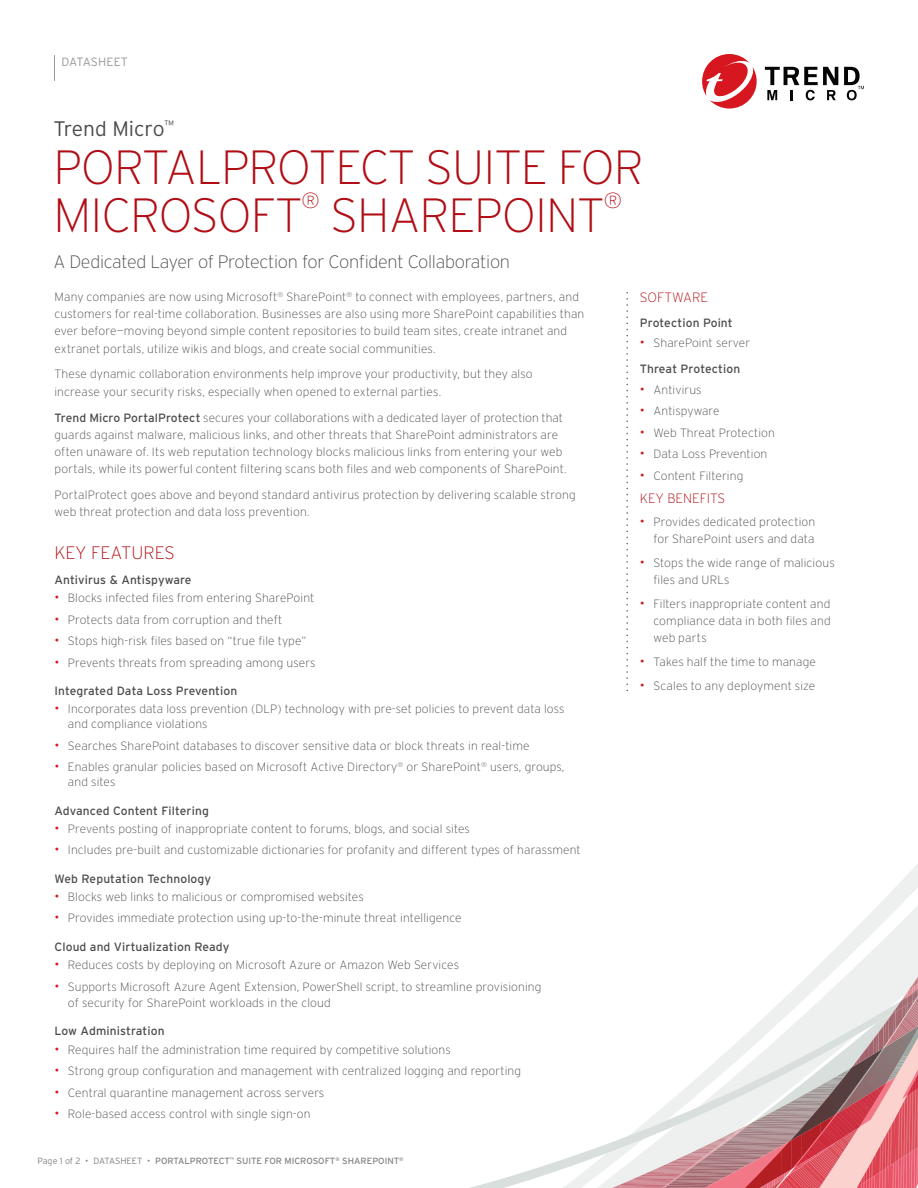
<style>
.page{position:relative;width:918px;height:1188px;background:#fff}
.page>*{position:absolute;margin:0;border:0;box-sizing:border-box;transform-origin:0 0}
.t1{font:200 48px/48px "Interstate";letter-spacing:-.02em;color:#b00d15}
.t2{font:200 21.9px "Interstate";color:#b00d15}
.t3{font:300 21px "Interstate";color:#4b4c4d}
.t4{font:200 18px "Interstate";letter-spacing:-.015em;color:#4b4c4d}
.t5{font:200 18px "Interstate";color:#b00d15}
.t6{font:200 13.5px "Interstate";color:#b00d15}
.t7{font:200 12px/17.2px "Interstate";letter-spacing:.01em;color:#4b4c4d}
.t8{font:12px "Interstate";letter-spacing:.01em;color:#4b4c4d}
.t9{font:300 12px "Interstate";letter-spacing:.005em;color:#97999c}
.t10{font:9px "Interstate";color:#808285}
.s1{font-weight:400}
.s2{font-weight:300;font-size:13.5px;color:#d7171f}
.s3{font-weight:300}
</style>
<div class="page">
<svg style="left:54px;top:55px;width:1px;height:26px"></svg>
<svg style="left:765px;top:67px;width:73px;height:33px"></svg>
<svg style="left:844px;top:67px;width:20px;height:33px"></svg>
<svg style="left:702px;top:54px;width:55px;height:55px"></svg>
<svg style="left:470px;top:864px;width:448px;height:324px"></svg>
<svg style="left:626px;top:293px;width:2px;height:397px"></svg>
<p class="t9" style="left:62px;top:55px;width:68px">DATASHEET</p>
<h3 class="t3" style="left:53px;top:116px;width:122px">Trend Micro<sup>™</sup></h3>
<h1 class="t1" style="left:53px;top:143px;width:592px">PORTALPROTECT SUITE FOR<br>MICROSOFT</h1>
<h2 class="t2" style="left:302px;top:187px;width:20px">®</h2>
<h1 class="t1" style="left:331px;top:191px;width:276px">SHAREPOINT</h1>
<h2 class="t2" style="left:604px;top:187px;width:20px">®</h2>
<h3 class="t4" style="left:53px;top:251px;width:458px">A Dedicated Layer of Protection for Confident Collaboration</h3>
<p class="t7" style="left:54px;top:288px;width:531px">Many companies are now using Microsoft<sup>®</sup> SharePoint<sup>®</sup> to connect with employees, partners, and customers for real-time collaboration. Businesses are also using more SharePoint capabilities than ever before—moving beyond simple content repositories to build team sites, create intranet and extranet portals, utilize wikis and blogs, and create social communities.</p>
<p class="t7" style="left:54px;top:366px;width:480px">These dynamic collaboration environments help improve your productivity, but they also increase your security risks, especially when opened to external parties.</p>
<p class="t7" style="left:54px;top:409px;width:514px"><span class="s1">Trend Micro PortalProtect</span> secures your collaborations with a dedicated layer of protection that guards against malware, malicious links, and other threats that SharePoint administrators are often unaware of. Its web reputation technology blocks malicious links from entering your web portals, while its powerful content filtering scans both files and web components of SharePoint.</p>
<p class="t7" style="left:54px;top:486px;width:523px">PortalProtect goes above and beyond standard antivirus protection by delivering scalable strong web threat protection and data loss prevention.</p>
<h3 class="t5" style="left:54px;top:542px;width:122px">KEY FEATURES</h3>
<p class="t8" style="left:54px;top:573px;width:139px">Antivirus &amp; Antispyware</p>
<p class="t7" style="left:54px;top:589px;width:261px"><span class="s2">•</span> Blocks infected files from entering SharePoint</p>
<p class="t7" style="left:54px;top:611px;width:229px"><span class="s2">•</span> Protects data from corruption and theft</p>
<p class="t7" style="left:54px;top:632px;width:253px"><span class="s2">•</span> Stops high-risk files based on “true file type”</p>
<p class="t7" style="left:54px;top:654px;width:263px"><span class="s2">•</span> Prevents threats from spreading among users</p>
<p class="t8" style="left:54px;top:684px;width:184px">Integrated Data Loss Prevention</p>
<p class="t7" style="left:68px;top:702px;width:498px;line-height:15px;text-indent:-14px"><span class="s2">•</span> Incorporates data loss prevention (DLP) technology with pre-set policies to prevent data loss and compliance violations</p>
<p class="t7" style="left:54px;top:737px;width:477px"><span class="s2">•</span> Searches SharePoint databases to discover sensitive data or block threats in real-time</p>
<p class="t7" style="left:68px;top:759px;width:498px;line-height:15px;text-indent:-13px"><span class="s2">•</span> Enables granular policies based on Microsoft Active Directory<sup>®</sup> or SharePoint<sup>®</sup> users, groups, and sites</p>
<p class="t8" style="left:54px;top:803px;width:156px">Advanced Content Filtering</p>
<p class="t7" style="left:54px;top:820px;width:417px"><span class="s2">•</span> Prevents posting of inappropriate content to forums, blogs, and social sites</p>
<p class="t7" style="left:54px;top:841px;width:528px"><span class="s2">•</span> Includes pre-built and customizable dictionaries for profanity and different types of harassment</p>
<p class="t8" style="left:54px;top:871px;width:158px">Web Reputation Technology</p>
<p class="t7" style="left:54px;top:888px;width:311px"><span class="s2">•</span> Blocks web links to malicious or compromised websites</p>
<p class="t7" style="left:54px;top:910px;width:409px"><span class="s2">•</span> Provides immediate protection using up-to-the-minute threat intelligence</p>
<p class="t8" style="left:54px;top:939px;width:177px">Cloud and Virtualization Ready</p>
<p class="t7" style="left:54px;top:956px;width:406px"><span class="s2">•</span> Reduces costs by deploying on Microsoft Azure or Amazon Web Services</p>
<p class="t7" style="left:68px;top:978px;width:475px;line-height:16.5px;text-indent:-14px"><span class="s2">•</span> Supports Microsoft Azure Agent Extension, PowerShell script, to streamline provisioning of security for SharePoint workloads in the cloud</p>
<p class="t8" style="left:54px;top:1024px;width:112px">Low Administration</p>
<p class="t7" style="left:54px;top:1041px;width:398px"><span class="s2">•</span> Requires half the administration time required by competitive solutions</p>
<p class="t7" style="left:54px;top:1062px;width:468px"><span class="s2">•</span> Strong group configuration and management with centralized logging and reporting</p>
<p class="t7" style="left:54px;top:1084px;width:271px"><span class="s2">•</span> Central quarantine management across servers</p>
<p class="t7" style="left:54px;top:1105px;width:258px"><span class="s2">•</span> Role-based access control with single sign-on</p>
<p class="t10" style="left:38px;top:1155px;width:368px"><span class="s3">Page 1 of 2 • DATASHEET •</span> PORTALPROTECT<sup>™</sup> SUITE FOR MICROSOFT<sup>®</sup> SHAREPOINT<sup>®</sup></p>
<p class="t6" style="left:640px;top:289px;width:70px">SOFTWARE</p>
<p class="t8" style="left:640px;top:315px;width:94px">Protection Point</p>
<p class="t7" style="left:640px;top:330px;width:112px;line-height:26.2px"><span class="s2">•</span> SharePoint server<br><span class="s1">Threat Protection</span></p>
<p class="t7" style="left:640px;top:381px;width:63px"><span class="s2">•</span> Antivirus</p>
<p class="t7" style="left:640px;top:402px;width:81px"><span class="s2">•</span> Antispyware</p>
<p class="t7" style="left:640px;top:424px;width:137px"><span class="s2">•</span> Web Threat Protection</p>
<p class="t7" style="left:640px;top:445px;width:129px"><span class="s2">•</span> Data Loss Prevention</p>
<p class="t7" style="left:640px;top:467px;width:105px"><span class="s2">•</span> Content Filtering</p>
<p class="t6" style="left:640px;top:490px;width:87px">KEY BENEFITS</p>
<p class="t7" style="left:640px;top:513px;width:177px;text-align:right"><span class="s2">•</span> Provides dedicated protection for SharePoint users and data</p>
<p class="t7" style="left:653px;top:554px;width:183px;text-indent:-14px"><span class="s2">•</span> Stops the wide range of malicious files and URLs</p>
<p class="t7" style="left:653px;top:595px;width:179px;text-align:justify;text-indent:-14px"><span class="s2">•</span> Filters inappropriate content and compliance data in both files and web parts</p>
<p class="t7" style="left:640px;top:653px;width:178px"><span class="s2">•</span> Takes half the time to manage</p>
<p class="t7" style="left:640px;top:677px;width:177px"><span class="s2">•</span> Scales to any deployment size</p>
</div>
